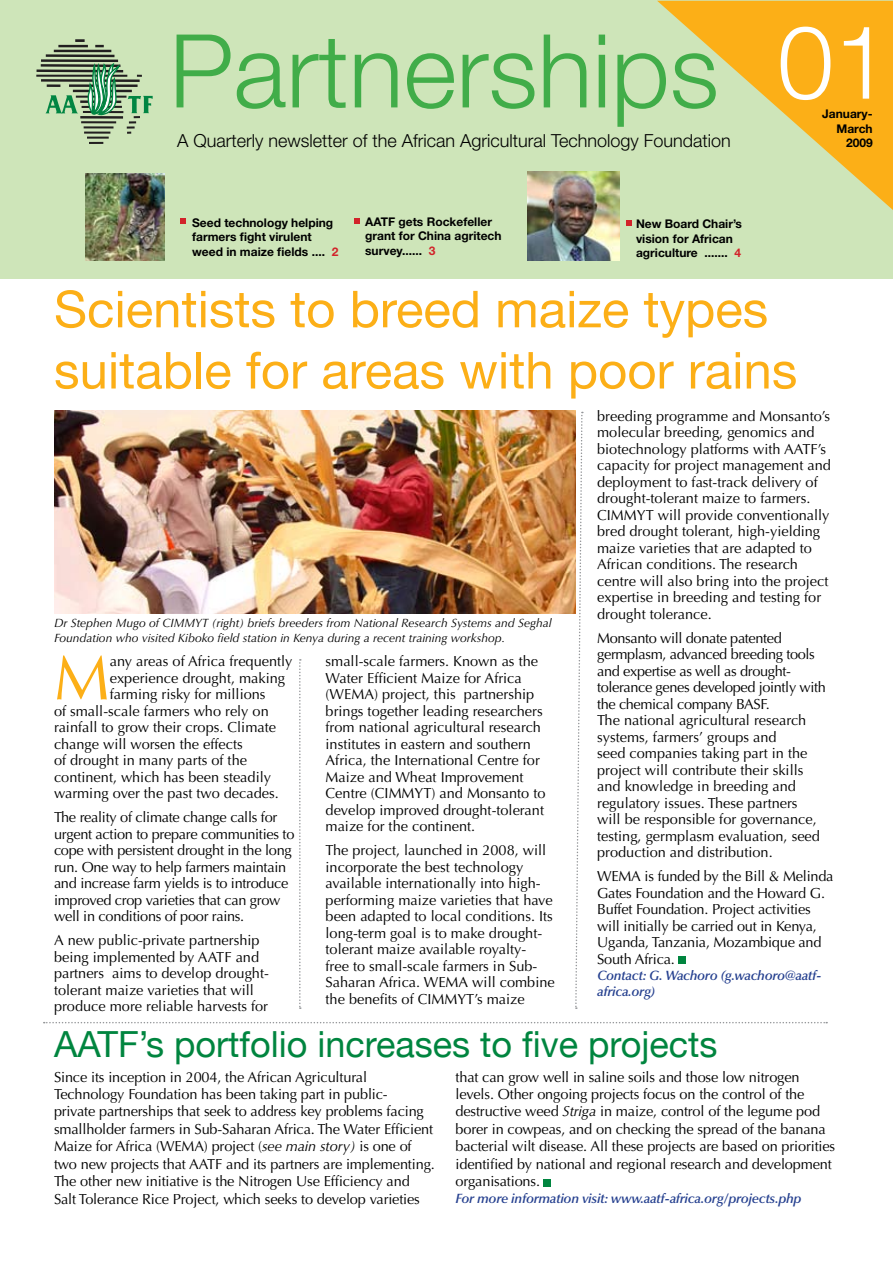
<style>
.page{position:relative;width:893px;height:1263px;background:#fff}
.page>*{position:absolute;margin:0;border:0;box-sizing:border-box;transform-origin:0 0}
.t1{font:300 102px "Helvetica Neue";color:#41ad49}
.t2{font:300 102px "Helvetica Neue";color:#fff}
.t3{font:62.7px "Optima LT Std";color:#fcaf17}
.t4{font:51px/61.2px "Helvetica Neue";color:#fcaf17}
.t5{font:36px "Helvetica Neue";color:#00853f}
.t6{font:300 18px "Helvetica Neue LT Std";color:#000}
.t7{font:14.55px/16.5px "Optima LT Std";color:#000}
.t8{font:14.55px/16.5px "Optima LT Std";letter-spacing:-.02em;color:#000}
.t9{font:italic 600 13.5px/16.2px "Optima LT Std";letter-spacing:-.02em;color:#25408f}
.t10{font:700 12px/14.4px "Helvetica Neue LT Std";color:#000}
.t11{font:italic 12px/14.4px "Optima LT Std";color:#000}
.s1{color:#d2232a}
.s2{font-style:italic}
</style>
<div class="page">
<div style="left:0;top:0;width:893px;height:278px;background:#cee5b9"></div>
<svg style="left:657px;top:1px;width:236px;height:209px"></svg>
<div style="left:544px;top:1179px;width:7px;height:7px;background:#00853f"></div>
<div style="left:678px;top:957px;width:7px;height:7px;background:#00853f"></div>
<svg style="left:299px;top:659px;width:2px;height:350px"></svg>
<svg style="left:574px;top:412px;width:9px;height:597px"></svg>
<svg style="left:44px;top:1022px;width:783px;height:1px"></svg>
<img style="left:55px;top:411px;width:520px;height:202px">
<img style="left:528px;top:172px;width:91px;height:88px">
<svg style="left:180px;top:218px;width:6px;height:6px"></svg>
<svg style="left:626px;top:220px;width:6px;height:6px"></svg>
<svg style="left:354px;top:218px;width:6px;height:5px"></svg>
<img style="left:85px;top:174px;width:79px;height:86px">
<svg style="left:75px;top:39px;width:10px;height:3px"></svg>
<hr style="left:58px;top:45px;width:30px;height:2px;background:#221f20">
<svg style="left:95px;top:45px;width:9px;height:2px"></svg>
<hr style="left:54px;top:50px;width:57px;height:2px;background:#221f20">
<hr style="left:46px;top:54px;width:68px;height:3px;background:#221f20">
<hr style="left:41px;top:59px;width:77px;height:3px;background:#221f20">
<hr style="left:36px;top:75px;width:91px;height:2px;background:#221f20">
<hr style="left:87px;top:137px;width:22px;height:2px;background:#221f20">
<svg style="left:89px;top:142px;width:14px;height:2px"></svg>
<svg style="left:37px;top:63px;width:116px;height:71px"></svg>
<h1 class="t1" style="left:169px;top:9px;width:551px">Partnerships</h1>
<p class="t6" style="left:177px;top:130px;width:555px">A Quarterly newsletter of the African Agricultural Technology Foundation</p>
<p class="t10" style="left:365px;top:214px;width:138px">AATF gets Rockefeller grant for China agritech survey...... <span class="s1">3</span></p>
<p class="t10" style="left:192px;top:215px;width:148px">Seed technology helping farmers fight virulent weed in maize fields .... <span class="s1">2</span></p>
<p class="t10" style="left:636px;top:217px;width:107px">New Board Chair’s vision for African agriculture ....... <span class="s1">4</span></p>
<h1 class="t2" style="left:777px;top:0;width:115px">01</h1>
<p class="t10" style="left:822px;top:107px;width:52px;text-align:right">January-<br>March<br>2009</p>
<h3 class="t4" style="left:54px;top:278px;width:745px">Scientists to breed maize types suitable for areas with poor rains</h3>
<p class="t11" style="left:54px;top:616px;width:499px">Dr Stephen Mugo of CIMMYT (right) briefs breeders from National Research Systems and Seghal<br>Foundation who visited Kiboko field station in Kenya during a recent training workshop.</p>
<h2 class="t3" style="left:54px;top:642px;width:57px">M</h2>
<p class="t7" style="left:110px;top:653px;width:184px">any areas of Africa frequently</p>
<p class="t7" style="left:110px;top:670px;width:177px">experience drought, making</p>
<p class="t7" style="left:110px;top:686px;width:157px">farming risky for millions</p>
<p class="t7" style="left:54px;top:703px;width:216px">of small-scale farmers who rely on</p>
<p class="t7" style="left:54px;top:719px;width:224px">rainfall to grow their crops. Climate</p>
<p class="t7" style="left:54px;top:736px;width:190px">change will worsen the effects</p>
<p class="t7" style="left:54px;top:752px;width:195px">of drought in many parts of the</p>
<p class="t7" style="left:54px;top:769px;width:219px">continent, which has been steadily</p>
<p class="t7" style="left:54px;top:785px;width:226px">warming over the past two decades.</p>
<p class="t8" style="left:54px;top:809px;width:242px">The reality of climate change calls for urgent action to prepare communities to cope with persistent drought in the long run. One way to help farmers maintain and increase farm yields is to introduce improved crop varieties that can grow well in conditions of poor rains.</p>
<p class="t7" style="left:54px;top:932px;width:216px">A new public-private partnership being implemented by AATF and partners aims to develop drought&shy;tolerant maize varieties that will produce more reliable harvests for</p>
<p class="t7" style="left:326px;top:653px;width:221px">small-scale farmers. Known as the Water Efficient Maize for Africa (WEMA) project, this partnership brings together leading researchers from national agricultural research institutes in eastern and southern Africa, the International Centre for Maize and Wheat Improvement Centre (CIMMYT) and Monsanto to develop improved drought-tolerant maize for the continent.</p>
<p class="t7" style="left:326px;top:842px;width:231px">The project, launched in 2008, will incorporate the best technology available internationally into high&shy;performing maize varieties that have been adapted to local conditions. Its long-term goal is to make drought&shy;tolerant maize available royalty-<br>free to small-scale farmers in Sub-Saharan Africa. WEMA will combine the benefits of CIMMYT’s maize</p>
<p class="t7" style="left:597px;top:408px;width:235px">breeding programme and Monsanto’s molecular breeding, genomics and biotechnology platforms with AATF’s capacity for project management and deployment to fast-track delivery of drought-tolerant maize to farmers.<br>CIMMYT will provide conventionally bred drought tolerant, high-yielding maize varieties that are adapted to African conditions. The research centre will also bring into the project expertise in breeding and testing for drought tolerance.</p>
<p class="t7" style="left:597px;top:630px;width:230px">Monsanto will donate patented germplasm, advanced breeding tools and expertise as well as drought&shy;tolerance genes developed jointly with the chemical company BASF.<br>The national agricultural research systems, farmers’ groups and<br>seed companies taking part in the project will contribute their skills and knowledge in breeding and regulatory issues. These partners<br>will be responsible for governance, testing, germplasm evaluation, seed production and distribution.</p>
<p class="t7" style="left:597px;top:868px;width:238px">WEMA is funded by the Bill &amp; Melinda<br>Gates Foundation and the Howard G.<br>Buffet Foundation. Project activities will initially be carried out in Kenya,<br>Uganda, Tanzania, Mozambique and<br>South Africa.</p>
<p class="t9" style="left:597px;top:967px;width:226px">Contact: G. Wachoro (g.wachoro@aatf&shy;africa.org)</p>
<h3 class="t5" style="left:54px;top:1023px;width:665px">AATF’s portfolio increases to five projects</h3>
<p class="t7" style="left:54px;top:1068px;width:382px;line-height:17.4px">Since its inception in 2004, the African Agricultural Technology Foundation has been taking part in public-<br>private partnerships that seek to address key problems facing smallholder farmers in Sub-Saharan Africa. The Water Efficient Maize for Africa (WEMA) project (<span class="s2">see main story)</span> is one of two new projects that AATF and its partners are implementing.<br>The other new initiative is the Nitrogen Use Efficiency and Salt Tolerance Rice Project, which seeks to develop varieties</p>
<p class="t7" style="left:455px;top:1068px;width:381px;line-height:17.4px">that can grow well in saline soils and those low nitrogen levels. Other ongoing projects focus on the control of the destructive weed <span class="s2">Striga</span> in maize, control of the legume pod borer in cowpeas, and on checking the spread of the banana bacterial wilt disease. All these projects are based on priorities identified by national and regional research and development organisations.</p>
<p class="t9" style="left:455px;top:1190px;width:348px">For more information visit: www.aatf-africa.org/projects.php</p>
</div>
